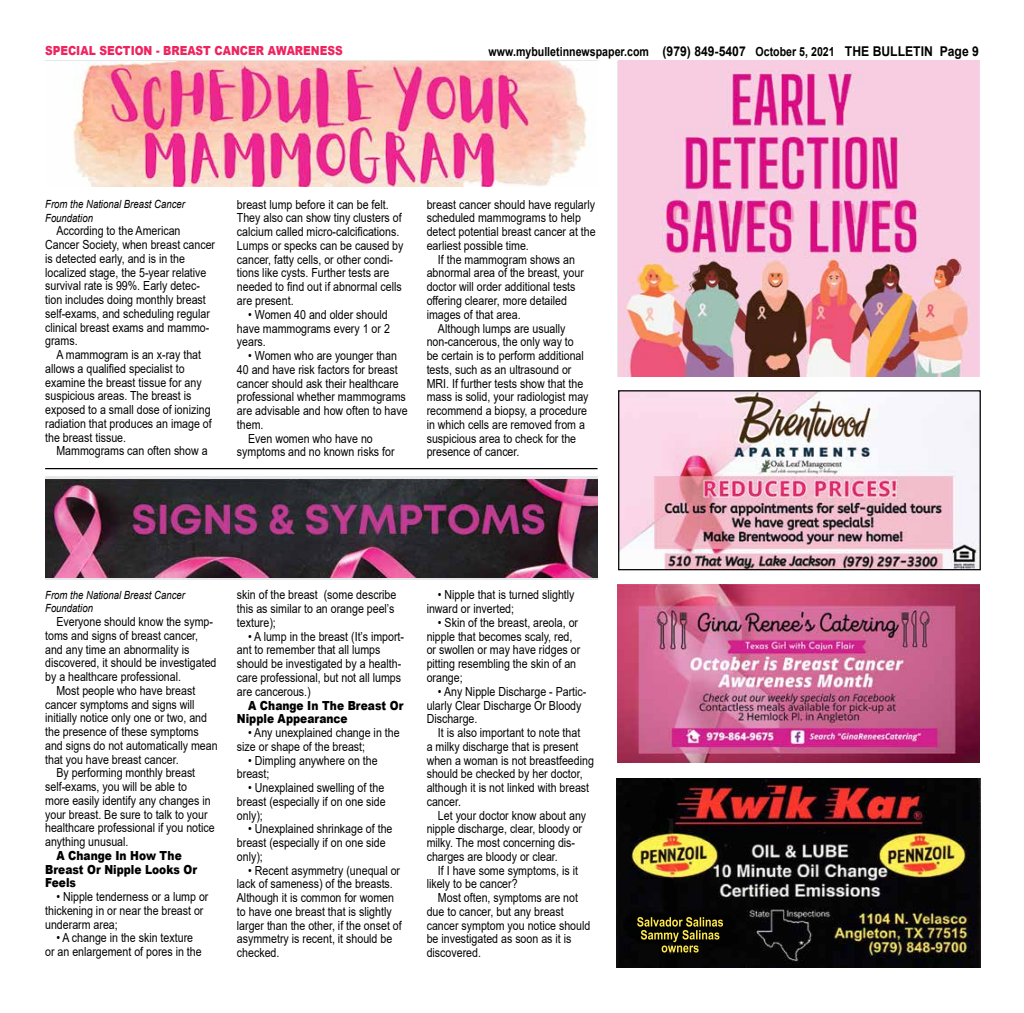
<style>
.page{position:relative;width:1024px;height:1013px;background:#fff}
.page>*{position:absolute;margin:0;border:0;box-sizing:border-box;transform-origin:0 0}
.t1{font:12.5px/13.8px "Arial";color:#000;scale:.85 1}
.t2{font:900 12.5px/13.8px "Arial";color:#000;scale:.85 1}
.t3{font:700 12.5px "Arial";color:#000;scale:.85 1}
.t4{font:900 12.5px "Arial";color:#ee245f;scale:.85 1}
.t5{font:italic 11.25px/13.8px "Arial";color:#000;scale:.85 1}
.s1{font-size:13.5px}
</style>
<div class="page">
<img style="left:618px;top:61px;width:361px;height:315px">
<img style="left:617px;top:584px;width:361px;height:178px">
<img style="left:73px;top:61px;width:514px;height:125px">
<div style="left:45px;top:476px;width:552px;height:104px;background:#e6e7e8"></div>
<img style="left:46px;top:479px;width:551px;height:99px">
<hr style="left:45px;top:468px;width:552px;height:1px;background:#000">
<img style="left:620px;top:392px;width:358px;height:176px">
<div style="left:618px;top:390px;width:362px;height:180px;border:1px solid #000"></div>
<img style="left:616px;top:778px;width:364px;height:190px">
<p class="t4" style="left:45px;top:41px;width:352px">SPECIAL SECTION - BREAST CANCER AWARENESS</p>
<p class="t3" style="left:488px;top:43px;width:578px">www.mybulletinnewspaper.com <span class="s1">(979) 849-5407</span> October 5, 2021 <span class="s1">THE BULLETIN Page 9</span></p>
<p class="t5" style="left:45px;top:197px;width:166px">From the National Breast Cancer<br>Foundation</p>
<p class="t1" style="left:45px;top:224px;width:201px;text-indent:11px">According to the American<br>Cancer Society, when breast cancer is detected early, and is in the localized stage, the 5-year relative survival rate is 99%. Early detec&shy;tion includes doing monthly breast self-exams, and scheduling regular clinical breast exams and mammo&shy;grams.</p>
<p class="t1" style="left:45px;top:348px;width:197px;text-indent:11px">A mammogram is an x-ray that allows a qualified specialist to examine the breast tissue for any suspicious areas. The breast is exposed to a small dose of ionizing radiation that produces an image of the breast tissue.</p>
<p class="t1" style="left:56px;top:444px;width:179px">Mammograms can often show a</p>
<p class="t1" style="left:237px;top:197px;width:197px">breast lump before it can be felt.<br>They also can show tiny clusters of calcium called micro-calcifications.<br>Lumps or specks can be caused by cancer, fatty cells, or other condi&shy;tions like cysts. Further tests are needed to find out if abnormal cells are present.</p>
<p class="t1" style="left:237px;top:307px;width:181px;text-indent:11px">• Women 40 and older should have mammograms every 1 or 2 years.</p>
<p class="t1" style="left:248px;top:349px;width:177px">• Women who are younger than</p>
<p class="t1" style="left:237px;top:362px;width:190px">40 and have risk factors for breast</p>
<p class="t1" style="left:237px;top:376px;width:192px">cancer should ask their healthcare</p>
<p class="t1" style="left:237px;top:390px;width:200px">professional whether mammograms</p>
<p class="t1" style="left:237px;top:404px;width:202px">are advisable and how often to have</p>
<p class="t1" style="left:237px;top:417px;width:33px">them.</p>
<p class="t1" style="left:248px;top:431px;width:148px">Even women who have no</p>
<p class="t1" style="left:237px;top:445px;width:187px">symptoms and no known risks for</p>
<p class="t1" style="left:426px;top:197px;width:199px">breast cancer should have regularly</p>
<p class="t1" style="left:426px;top:211px;width:183px">scheduled mammograms to help</p>
<p class="t1" style="left:426px;top:225px;width:200px">detect potential breast cancer at the</p>
<p class="t1" style="left:426px;top:239px;width:122px">earliest possible time.</p>
<p class="t1" style="left:438px;top:252px;width:163px">If the mammogram shows an</p>
<p class="t1" style="left:426px;top:266px;width:186px">abnormal area of the breast, your</p>
<p class="t1" style="left:426px;top:280px;width:177px">doctor will order additional tests</p>
<p class="t1" style="left:426px;top:294px;width:167px">offering clearer, more detailed</p>
<p class="t1" style="left:426px;top:307px;width:112px">images of that area.</p>
<p class="t1" style="left:438px;top:321px;width:152px">Although lumps are usually</p>
<p class="t1" style="left:426px;top:335px;width:174px">non-cancerous, the only way to</p>
<p class="t1" style="left:426px;top:349px;width:186px">be certain is to perform additional</p>
<p class="t1" style="left:426px;top:362px;width:172px">tests, such as an ultrasound or</p>
<p class="t1" style="left:426px;top:376px;width:186px">MRI. If further tests show that the</p>
<p class="t1" style="left:426px;top:390px;width:192px">mass is solid, your radiologist may</p>
<p class="t1" style="left:426px;top:404px;width:190px">recommend a biopsy, a procedure</p>
<p class="t1" style="left:426px;top:417px;width:188px">in which cells are removed from a</p>
<p class="t1" style="left:426px;top:431px;width:177px">suspicious area to check for the</p>
<p class="t1" style="left:426px;top:445px;width:111px">presence of cancer.</p>
<p class="t5" style="left:45px;top:588px;width:166px">From the National Breast Cancer<br>Foundation</p>
<p class="t1" style="left:56px;top:614px;width:186px">Everyone should know the symp-</p>
<p class="t1" style="left:45px;top:628px;width:181px">toms and signs of breast cancer,</p>
<p class="t1" style="left:45px;top:642px;width:171px">and any time an abnormality is</p>
<p class="t1" style="left:45px;top:656px;width:203px">discovered, it should be investigated</p>
<p class="t1" style="left:45px;top:669px;width:161px">by a healthcare professional.</p>
<p class="t1" style="left:56px;top:683px;width:165px">Most people who have breast</p>
<p class="t1" style="left:45px;top:697px;width:177px">cancer symptoms and signs will</p>
<p class="t1" style="left:45px;top:711px;width:192px">initially notice only one or two, and</p>
<p class="t1" style="left:45px;top:724px;width:182px">the presence of these symptoms</p>
<p class="t1" style="left:45px;top:738px;width:204px">and signs do not automatically mean</p>
<p class="t1" style="left:45px;top:752px;width:159px">that you have breast cancer.</p>
<p class="t1" style="left:56px;top:766px;width:165px">By performing monthly breast</p>
<p class="t1" style="left:45px;top:779px;width:168px">self-exams, you will be able to</p>
<p class="t1" style="left:45px;top:793px;width:196px">more easily identify any changes in</p>
<p class="t1" style="left:45px;top:807px;width:193px">your breast. Be sure to talk to your</p>
<p class="t1" style="left:45px;top:821px;width:201px">healthcare professional if you notice</p>
<p class="t1" style="left:45px;top:834px;width:99px">anything unusual.</p>
<p class="t2" style="left:45px;top:848px;width:180px;text-indent:11px">A Change In How The<br>Breast Or Nipple Looks Or<br>Feels</p>
<p class="t1" style="left:45px;top:889px;width:193px;text-indent:11px">• Nipple tenderness or a lump or thickening in or near the breast or underarm area;</p>
<p class="t1" style="left:45px;top:931px;width:186px;text-align:center">• A change in the skin texture<br>or an enlargement of pores in the</p>
<p class="t1" style="left:237px;top:588px;width:189px">skin of the breast (some describe this as similar to an orange peel’s texture);</p>
<p class="t1" style="left:237px;top:629px;width:198px;text-indent:11px">• A lump in the breast (It’s import&shy;ant to remember that all lumps should be investigated by a health&shy;care professional, but not all lumps are cancerous.)</p>
<p class="t2" style="left:237px;top:697px;width:197px;text-indent:11px">A Change In The Breast Or<br>Nipple Appearance</p>
<p class="t1" style="left:237px;top:725px;width:193px;text-indent:11px">• Any unexplained change in the size or shape of the breast;</p>
<p class="t1" style="left:237px;top:753px;width:167px;text-indent:11px">• Dimpling anywhere on the breast;</p>
<p class="t1" style="left:237px;top:780px;width:177px;text-indent:11px">• Unexplained swelling of the breast (especially if on one side only);</p>
<p class="t1" style="left:237px;top:822px;width:184px;text-indent:11px">• Unexplained shrinkage of the breast (especially if on one side only);</p>
<p class="t1" style="left:237px;top:863px;width:195px;text-indent:11px">• Recent asymmetry (unequal or lack of sameness) of the breasts.<br>Although it is common for women to have one breast that is slightly larger than the other, if the onset of asymmetry is recent, it should be checked.</p>
<p class="t1" style="left:426px;top:588px;width:175px;text-indent:11px">• Nipple that is turned slightly inward or inverted;</p>
<p class="t1" style="left:426px;top:615px;width:182px;text-indent:11px">• Skin of the breast, areola, or nipple that becomes scaly, red, or swollen or may have ridges or pitting resembling the skin of an orange;</p>
<p class="t1" style="left:426px;top:684px;width:189px;text-indent:11px">• Any Nipple Discharge - Partic&shy;ularly Clear Discharge Or Bloody<br>Discharge.</p>
<p class="t1" style="left:426px;top:725px;width:198px;text-indent:11px">It is also important to note that<br>a milky discharge that is present when a woman is not breastfeeding should be checked by her doctor, although it is not linked with breast cancer.</p>
<p class="t1" style="left:426px;top:808px;width:189px;text-indent:11px">Let your doctor know about any nipple discharge, clear, bloody or milky. The most concerning dis&shy;charges are bloody or clear.</p>
<p class="t1" style="left:426px;top:863px;width:179px;text-indent:11px">If I have some symptoms, is it likely to be cancer?</p>
<p class="t1" style="left:426px;top:890px;width:194px;text-indent:11px">Most often, symptoms are not due to cancer, but any breast cancer symptom you notice should be investigated as soon as it is discovered.</p>
</div>
